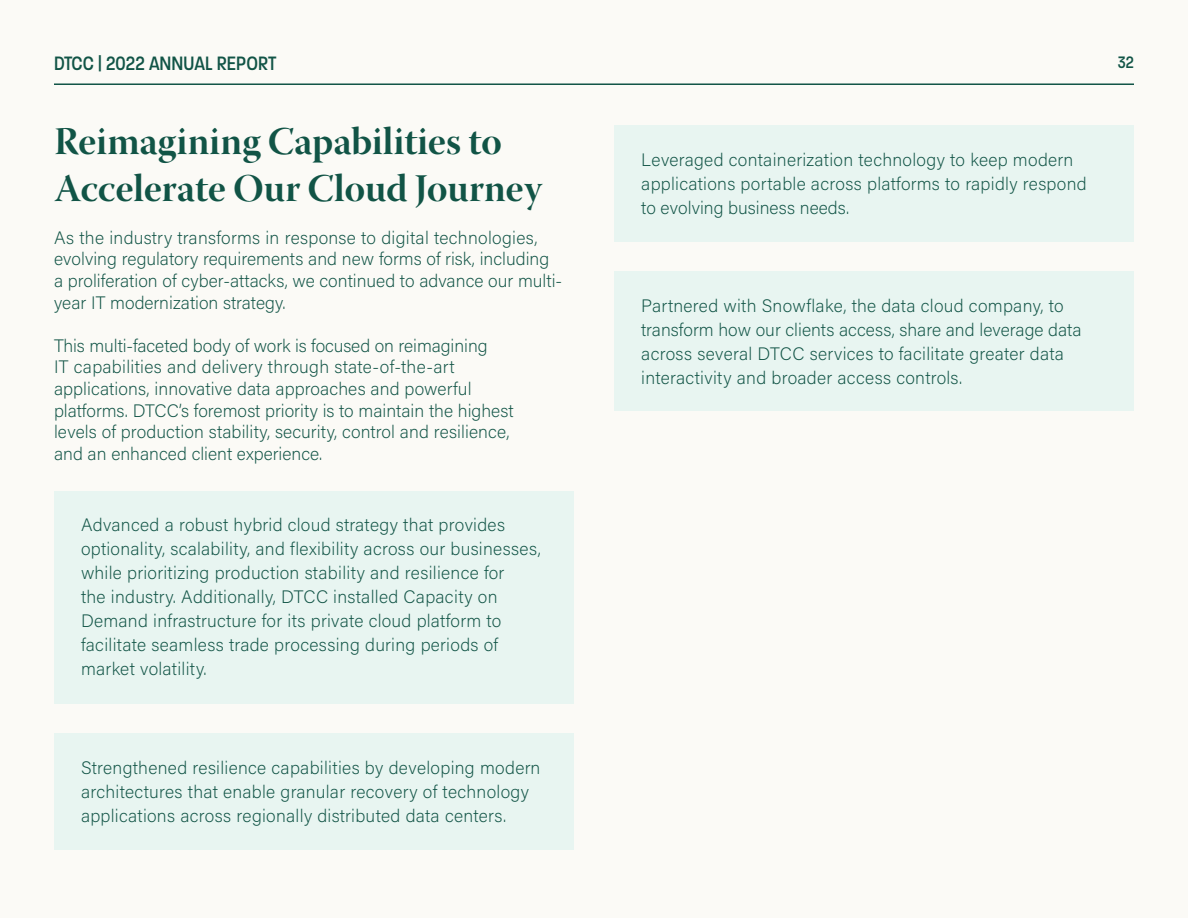
<style>
.page{position:relative;width:1188px;height:918px;background:#fbfaf6}
.page>*{position:absolute;margin:0;border:0;box-sizing:border-box;transform-origin:0 0}
.t1{font:39px/46.8px "Warnock Pro Bold Disp";color:#115446}
.t2{font:500 21px "Paralucent Condensed";color:#115446}
.t3{font:200 18px/24px "Acumin Pro";letter-spacing:.015em;color:#115446}
.t4{font:200 18px "Acumin Pro";letter-spacing:-.005em;color:#115446}
.t5{font:500 18px "Paralucent Condensed";color:#115446}
</style>
<div class="page">
<hr style="left:54px;top:83px;width:1080px;height:2px;background:#115446">
<div style="left:54px;top:491px;width:520px;height:213px;background:#e8f5f1"></div>
<div style="left:54px;top:734px;width:520px;height:116px;background:#e8f5f1"></div>
<div style="left:614px;top:125px;width:520px;height:117px;background:#e8f5f1"></div>
<div style="left:614px;top:272px;width:520px;height:139px;background:#e8f5f1"></div>
<p class="t2" style="left:54px;top:51px;width:224px">DTCC | 2022 ANNUAL REPORT</p>
<p class="t5" style="left:1118px;top:51px;width:18px">32</p>
<p class="t1" style="left:54px;top:117px;width:489px">Reimagining Capabilities to<br>Accelerate Our Cloud Journey</p>
<p class="t3" style="left:54px;top:226px;width:510px;line-height:21.6px">As the industry transforms in response to digital technologies, evolving regulatory requirements and new forms of risk, including a proliferation of cyber-attacks, we continued to advance our multi&shy;year IT modernization strategy.</p>
<p class="t4" style="left:54px;top:333px;width:435px">This multi-faceted body of work is focused on reimagining</p>
<p class="t3" style="left:54px;top:354px;width:402px">IT capabilities and delivery through state-of-the-art</p>
<p class="t3" style="left:54px;top:376px;width:419px">applications, innovative data approaches and powerful</p>
<p class="t3" style="left:54px;top:398px;width:461px">platforms. DTCC’s foremost priority is to maintain the highest</p>
<p class="t3" style="left:54px;top:419px;width:457px">levels of production stability, security, control and resilience,</p>
<p class="t3" style="left:54px;top:441px;width:270px">and an enhanced client experience.</p>
<p class="t3" style="left:81px;top:512px;width:461px">Advanced a robust hybrid cloud strategy that provides optionality, scalability, and flexibility across our businesses, while prioritizing production stability and resilience for</p>
<p class="t3" style="left:81px;top:584px;width:422px">the industry. Additionally, DTCC installed Capacity on Demand infrastructure for its private cloud platform to facilitate seamless trade processing during periods of market volatility.</p>
<p class="t3" style="left:81px;top:755px;width:461px">Strengthened resilience capabilities by developing modern architectures that enable granular recovery of technology applications across regionally distributed data centers.</p>
<p class="t3" style="left:641px;top:147px;width:447px">Leveraged containerization technology to keep modern applications portable across platforms to rapidly respond</p>
<p class="t3" style="left:641px;top:195px;width:209px">to evolving business needs.</p>
<p class="t3" style="left:641px;top:293px;width:442px">Partnered with Snowflake, the data cloud company, to transform how our clients access, share and leverage data across several DTCC services to facilitate greater data interactivity and broader access controls.</p>
</div>
